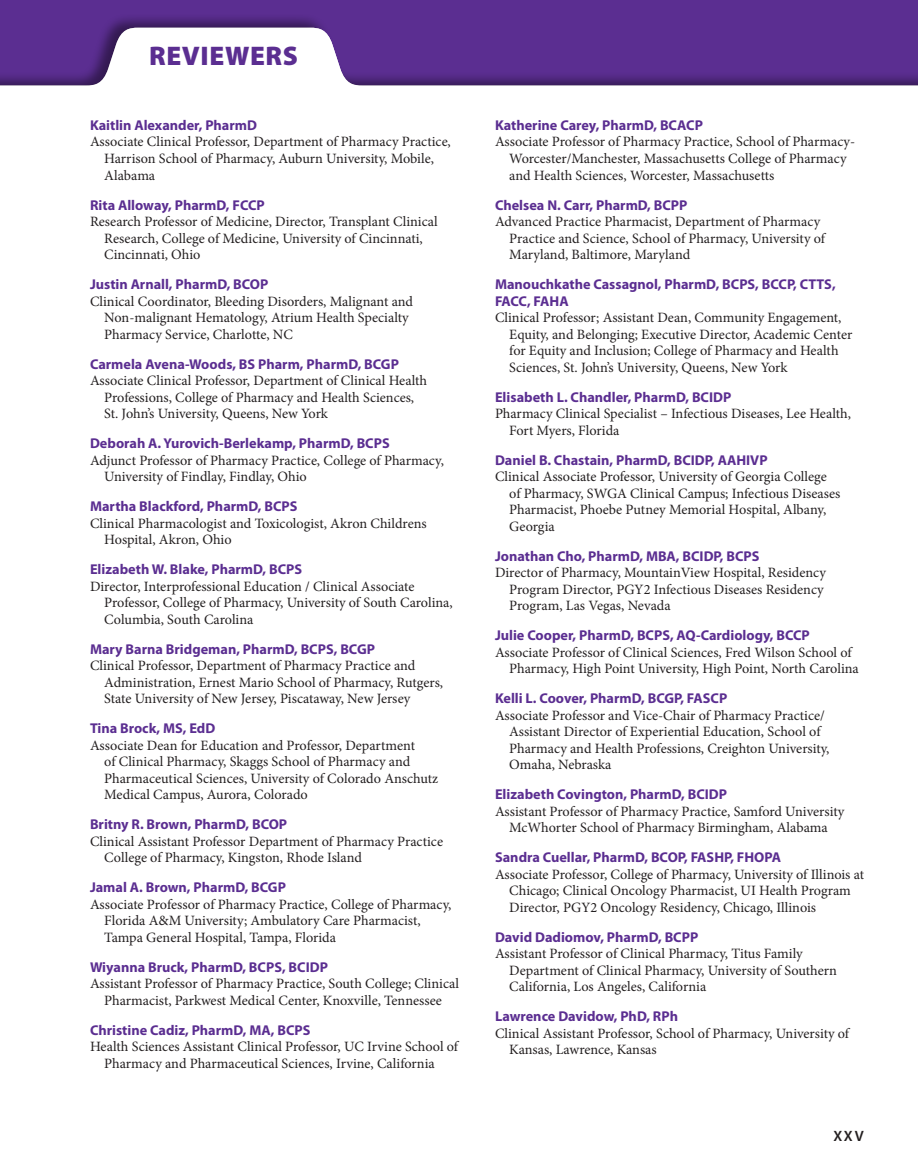
<style>
.page{position:relative;width:918px;height:1175px;background:#fff}
.page>*{position:absolute;margin:0;border:0;box-sizing:border-box;transform-origin:0 0}
.FM_H1{font:900 27px "Myriad Pro";letter-spacing:.02em;color:#5b2e91}
.t1{font:600 15px "Myriad Pro";color:#231f20}
.ConRevCE_T{font:14.25px/16.5px "Minion Pro";color:#231f20}
.ConRev_Name{font:700 14.25px/16.5px "Myriad Pro";color:#5b2e91}
</style>
<div class="page">
<div style="left:0;top:0;width:918px;height:86px;background:#231f20;opacity:.5"></div>
<p class="FM_H1" style="left:149px;top:38px;width:150px">REVIEWERS</p>
<p class="ConRev_Name" style="left:90px;top:116px;width:169px">Kaitlin Alexander, PharmD</p>
<p class="ConRevCE_T" style="left:104px;top:134px;width:348px;text-indent:-14px">Associate Clinical Professor, Department of Pharmacy Practice,<br>Harrison School of Pharmacy, Auburn University, Mobile,<br>Alabama</p>
<p class="ConRev_Name" style="left:90px;top:196px;width:176px">Rita Alloway, PharmD, FCCP</p>
<p class="ConRevCE_T" style="left:104px;top:213px;width:335px;text-indent:-14px">Research Professor of Medicine, Director, Transplant Clinical<br>Research, College of Medicine, University of Cincinnati,<br>Cincinnati, Ohio</p>
<p class="ConRev_Name" style="left:90px;top:275px;width:180px">Justin Arnall, PharmD, BCOP</p>
<p class="ConRevCE_T" style="left:104px;top:293px;width:310px;text-indent:-14px">Clinical Coordinator, Bleeding Disorders, Malignant and<br>Non-malignant Hematology, Atrium Health Specialty<br>Pharmacy Service, Charlotte, NC</p>
<p class="ConRev_Name" style="left:90px;top:355px;width:310px">Carmela Avena-Woods, BS Pharm, PharmD, BCGP</p>
<p class="ConRevCE_T" style="left:104px;top:372px;width:325px;text-indent:-14px">Associate Clinical Professor, Department of Clinical Health<br>Professions, College of Pharmacy and Health Sciences,<br>St. John’s University, Queens, New York</p>
<p class="ConRev_Name" style="left:90px;top:434px;width:301px">Deborah A. Yurovich-Berlekamp, PharmD, BCPS</p>
<p class="ConRevCE_T" style="left:104px;top:452px;width:341px;text-indent:-14px">Adjunct Professor of Pharmacy Practice, College of Pharmacy,<br>University of Findlay, Findlay, Ohio</p>
<p class="ConRev_Name" style="left:90px;top:497px;width:209px">Martha Blackford, PharmD, BCPS</p>
<p class="ConRevCE_T" style="left:104px;top:515px;width:324px;text-indent:-14px">Clinical Pharmacologist and Toxicologist, Akron Childrens<br>Hospital, Akron, Ohio</p>
<p class="ConRev_Name" style="left:90px;top:560px;width:214px">Elizabeth W. Blake, PharmD, BCPS</p>
<p class="ConRevCE_T" style="left:104px;top:578px;width:350px;text-indent:-14px">Director, Interprofessional Education / Clinical Associate<br>Professor, College of Pharmacy, University of South Carolina,<br>Columbia, South Carolina</p>
<p class="ConRev_Name" style="left:90px;top:640px;width:287px">Mary Barna Bridgeman, PharmD, BCPS, BCGP</p>
<p class="ConRevCE_T" style="left:104px;top:657px;width:340px;text-indent:-14px">Clinical Professor, Department of Pharmacy Practice and<br>Administration, Ernest Mario School of Pharmacy, Rutgers,<br>State University of New Jersey, Piscataway, New Jersey</p>
<p class="ConRev_Name" style="left:90px;top:719px;width:127px">Tina Brock, MS, EdD</p>
<p class="ConRevCE_T" style="left:104px;top:737px;width:335px;text-indent:-14px">Associate Dean for Education and Professor, Department<br>of Clinical Pharmacy, Skaggs School of Pharmacy and Pharmaceutical Sciences, University of Colorado Anschutz Medical Campus, Aurora, Colorado</p>
<p class="ConRev_Name" style="left:90px;top:815px;width:199px">Britny R. Brown, PharmD, BCOP</p>
<p class="ConRevCE_T" style="left:104px;top:833px;width:340px;text-indent:-14px">Clinical Assistant Professor Department of Pharmacy Practice<br>College of Pharmacy, Kingston, Rhode Island</p>
<p class="ConRev_Name" style="left:90px;top:878px;width:197px">Jamal A. Brown, PharmD, BCGP</p>
<p class="ConRevCE_T" style="left:104px;top:896px;width:349px;text-indent:-14px">Associate Professor of Pharmacy Practice, College of Pharmacy,<br>Florida A&amp;M University; Ambulatory Care Pharmacist,<br>Tampa General Hospital, Tampa, Florida</p>
<p class="ConRev_Name" style="left:90px;top:958px;width:239px">Wiyanna Bruck, PharmD, BCPS, BCIDP</p>
<p class="ConRevCE_T" style="left:90px;top:975px;width:371px;text-align:center">Assistant Professor of Pharmacy Practice, South College; Clinical<br>Pharmacist, Parkwest Medical Center, Knoxville, Tennessee</p>
<p class="ConRev_Name" style="left:90px;top:1021px;width:222px">Christine Cadiz, PharmD, MA, BCPS</p>
<p class="ConRevCE_T" style="left:104px;top:1038px;width:355px;text-indent:-14px">Health Sciences Assistant Clinical Professor, UC Irvine School of<br>Pharmacy and Pharmaceutical Sciences, Irvine, California</p>
<p class="ConRev_Name" style="left:495px;top:116px;width:210px">Katherine Carey, PharmD, BCACP</p>
<p class="ConRevCE_T" style="left:509px;top:134px;width:347px;text-indent:-14px">Associate Professor of Pharmacy Practice, School of Pharmacy-<br>Worcester/Manchester, Massachusetts College of Pharmacy and Health Sciences, Worcester, Massachusetts</p>
<p class="ConRev_Name" style="left:495px;top:196px;width:194px">Chelsea N. Carr, PharmD, BCPP</p>
<p class="ConRevCE_T" style="left:509px;top:213px;width:317px;text-indent:-14px">Advanced Practice Pharmacist, Department of Pharmacy<br>Practice and Science, School of Pharmacy, University of<br>Maryland, Baltimore, Maryland</p>
<p class="ConRev_Name" style="left:495px;top:275px;width:342px">Manouchkathe Cassagnol, PharmD, BCPS, BCCP, CTTS,<br>FACC, FAHA</p>
<p class="ConRevCE_T" style="left:509px;top:309px;width:345px;text-indent:-14px">Clinical Professor; Assistant Dean, Community Engagement, Equity, and Belonging; Executive Director, Academic Center for Equity and Inclusion; College of Pharmacy and Health Sciences, St. John’s University, Queens, New York</p>
<p class="ConRev_Name" style="left:495px;top:388px;width:238px">Elisabeth L. Chandler, PharmD, BCIDP</p>
<p class="ConRevCE_T" style="left:509px;top:405px;width:343px;text-indent:-14px">Pharmacy Clinical Specialist – Infectious Diseases, Lee Health,<br>Fort Myers, Florida</p>
<p class="ConRev_Name" style="left:495px;top:451px;width:274px">Daniel B. Chastain, PharmD, BCIDP, AAHIVP</p>
<p class="ConRevCE_T" style="left:509px;top:468px;width:333px;text-indent:-14px">Clinical Associate Professor, University of Georgia College of Pharmacy, SWGA Clinical Campus; Infectious Diseases Pharmacist, Phoebe Putney Memorial Hospital, Albany, Georgia</p>
<p class="ConRev_Name" style="left:495px;top:547px;width:266px">Jonathan Cho, PharmD, MBA, BCIDP, BCPS</p>
<p class="ConRevCE_T" style="left:509px;top:564px;width:318px;text-indent:-14px">Director of Pharmacy, MountainView Hospital, Residency<br>Program Director, PGY2 Infectious Diseases Residency<br>Program, Las Vegas, Nevada</p>
<p class="ConRev_Name" style="left:495px;top:626px;width:316px">Julie Cooper, PharmD, BCPS, AQ-Cardiology, BCCP</p>
<p class="ConRevCE_T" style="left:509px;top:644px;width:351px;text-indent:-14px">Associate Professor of Clinical Sciences, Fred Wilson School of<br>Pharmacy, High Point University, High Point, North Carolina</p>
<p class="ConRev_Name" style="left:495px;top:689px;width:234px">Kelli L. Coover, PharmD, BCGP, FASCP</p>
<p class="ConRevCE_T" style="left:509px;top:707px;width:322px;text-indent:-14px">Associate Professor and Vice-Chair of Pharmacy Practice/ Assistant Director of Experiential Education, School of Pharmacy and Health Professions, Creighton University, Omaha, Nebraska</p>
<p class="ConRev_Name" style="left:495px;top:785px;width:234px">Elizabeth Covington, PharmD, BCIDP</p>
<p class="ConRevCE_T" style="left:495px;top:803px;width:351px;text-align:center">Assistant Professor of Pharmacy Practice, Samford University<br>McWhorter School of Pharmacy Birmingham, Alabama</p>
<p class="ConRev_Name" style="left:495px;top:848px;width:288px">Sandra Cuellar, PharmD, BCOP, FASHP, FHOPA</p>
<p class="ConRevCE_T" style="left:509px;top:866px;width:356px;text-indent:-14px">Associate Professor, College of Pharmacy, University of Illinois at<br>Chicago; Clinical Oncology Pharmacist, UI Health Program<br>Director, PGY2 Oncology Residency, Chicago, Illinois</p>
<p class="ConRev_Name" style="left:495px;top:928px;width:205px">David Dadiomov, PharmD, BCPP</p>
<p class="ConRevCE_T" style="left:509px;top:945px;width:329px;text-indent:-14px">Assistant Professor of Clinical Pharmacy, Titus Family<br>Department of Clinical Pharmacy, University of Southern<br>California, Los Angeles, California</p>
<p class="ConRev_Name" style="left:495px;top:1007px;width:185px">Lawrence Davidow, PhD, RPh</p>
<p class="ConRevCE_T" style="left:509px;top:1025px;width:341px;text-indent:-14px">Clinical Assistant Professor, School of Pharmacy, University of<br>Kansas, Lawrence, Kansas</p>
<p class="t1" style="left:833px;top:1126px;width:32px">XXV</p>
</div>
